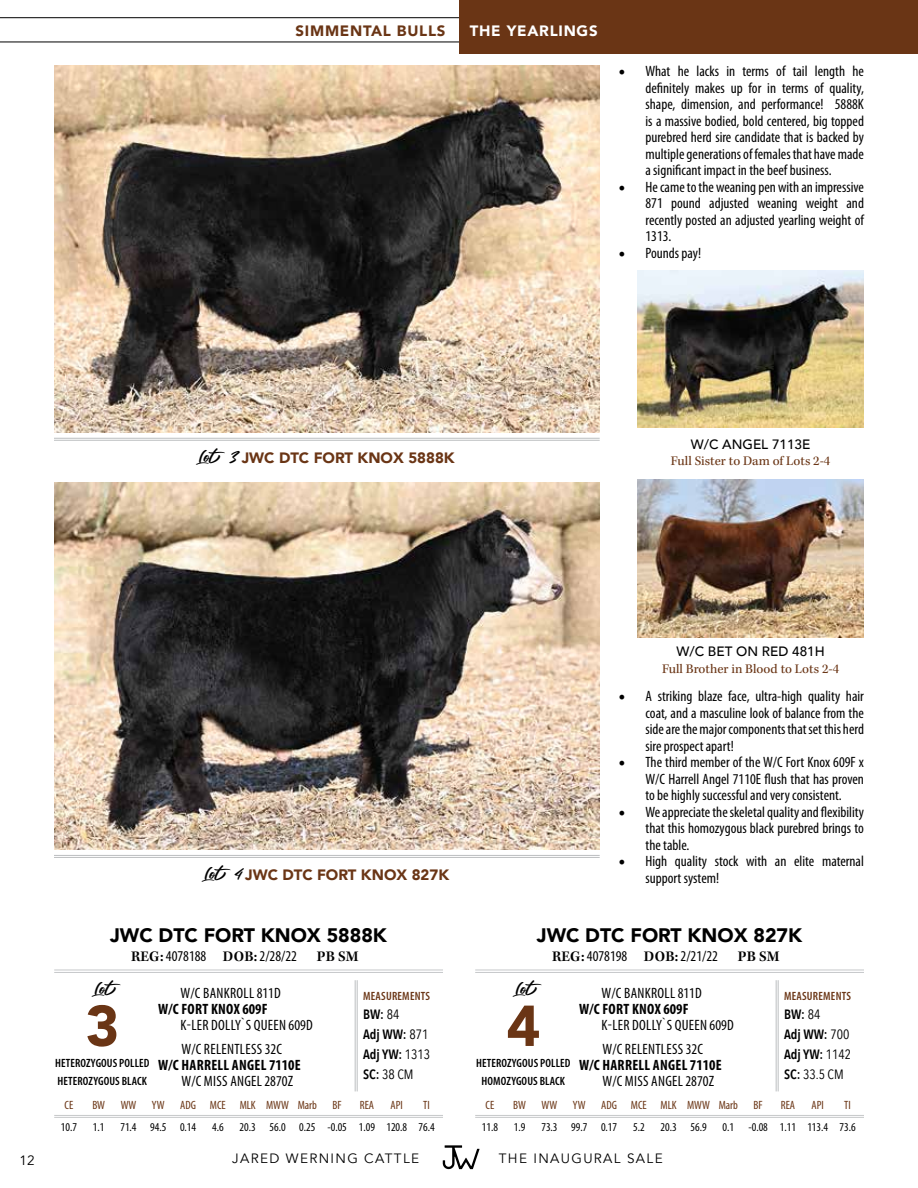
<style>
.page{position:relative;width:918px;height:1188px;background:#fff}
.page>*{position:absolute;margin:0;border:0;box-sizing:border-box;transform-origin:0 0}
.t1{font:900 57px "Avenir";color:#6a3515}
.t2{font:900 19.5px "Avenir";color:#000}
.t3{font:16.5px "Fair Prosper";color:#000}
.t4{font:condensed 15px/16.5px "Myriad Pro";color:#000;text-align:justify}
.t5{font:condensed 15px/32.2px "Myriad Pro";letter-spacing:.02em;color:#000}
.t6{font:700 condensed 15px "Myriad Pro";letter-spacing:.02em;color:#000}
.t7{font:900 15px "Avenir";color:#6a3515}
.t8{font:900 15px "Avenir";letter-spacing:.05em;color:#6a3515}
.t9{font:900 15px "Avenir";letter-spacing:.05em;color:#fff}
.t10{font:600 15px "Kepler Std";letter-spacing:.005em;color:#000}
.t11{font:600 13.5px/20.4px "Avenir Next Condensed";color:#000}
.t12{font:13.5px "Kepler Std";color:#6a3515}
.t13{font:13.5px "Avenir";letter-spacing:.1em;color:#000}
.t14{font:500 13.5px "Avenir";color:#000}
.t15{font:condensed 12px "Myriad Pro";color:#000}
.t16{font:600 condensed 12px/18.3px "Myriad Pro";letter-spacing:.01em;color:#000}
.t17{font:condensed 12px "Myriad Pro";color:#6a3515}
.t18{font:600 condensed 12px "Myriad Pro";letter-spacing:.02em;color:#6a3515}
.s1{font-family:"Minion Pro";font-stretch:normal;font-size:18px}
.s2{font-family:"Fair Prosper";font-weight:400;font-size:16.5px;color:#000}
.s3{font-family:"Kepler Std";font-weight:600;font-stretch:normal}
.s4{font-weight:400}
</style>
<div class="page">
<hr style="left:0;top:17px;width:470px;height:1px;background:#000">
<hr style="left:0;top:42px;width:470px;height:1px;background:#000">
<svg style="left:443px;top:1145px;width:37px;height:25px"></svg>
<div style="left:459px;top:0;width:459px;height:54px;background:#6a3515"></div>
<img style="left:637px;top:270px;width:227px;height:158px">
<img style="left:637px;top:480px;width:227px;height:157px">
<hr style="left:54px;top:438px;width:546px;height:1px;background:#bcbec0">
<hr style="left:54px;top:440px;width:546px;height:1px;background:#bcbec0">
<img style="left:54px;top:65px;width:546px;height:367px">
<hr style="left:54px;top:855px;width:546px;height:1px;background:#bcbec0">
<hr style="left:54px;top:857px;width:546px;height:1px;background:#bcbec0">
<img style="left:54px;top:482px;width:546px;height:367px">
<hr style="left:54px;top:972px;width:389px;height:1px;background:#bcbec0">
<hr style="left:54px;top:970px;width:389px;height:1px;background:#bcbec0">
<hr style="left:357px;top:980px;width:1px;height:111px;background:#bcbec0">
<hr style="left:355px;top:980px;width:1px;height:111px;background:#bcbec0">
<hr style="left:54px;top:1117px;width:389px;height:1px;background:#bcbec0">
<hr style="left:54px;top:1115px;width:389px;height:1px;background:#bcbec0">
<hr style="left:475px;top:972px;width:389px;height:1px;background:#bcbec0">
<hr style="left:475px;top:970px;width:389px;height:1px;background:#bcbec0">
<hr style="left:778px;top:980px;width:1px;height:111px;background:#bcbec0">
<hr style="left:776px;top:980px;width:1px;height:111px;background:#bcbec0">
<hr style="left:475px;top:1117px;width:389px;height:1px;background:#bcbec0">
<hr style="left:475px;top:1115px;width:389px;height:1px;background:#bcbec0">
<p class="t8" style="left:296px;top:18px;width:151px">SIMMENTAL BULLS</p>
<p class="t9" style="left:470px;top:18px;width:129px">THE YEARLINGS</p>
<p class="t4" style="left:646px;top:63px;width:220px;text-indent:-27px"><span class="s1">•</span> What he lacks in terms of tail length he definitely makes up for in terms of quality, shape, dimension, and performance! 5888K is a massive bodied, bold centered, big topped purebred herd sire candidate that is backed by multiple generations of females that have made a significant impact in the beef business.</p>
<p class="t4" style="left:646px;top:178px;width:220px;text-indent:-27px"><span class="s1">•</span> He came to the weaning pen with an impressive 871 pound adjusted weaning weight and recently posted an adjusted yearling weight of 1313.</p>
<p class="t4" style="left:619px;top:244px;width:84px"><span class="s1">•</span> Pounds pay!</p>
<p class="t7" style="left:199px;top:445px;width:257px"><span class="s2">Lot 3</span> JWC DTC FORT KNOX 5888K</p>
<p class="t14" style="left:691px;top:433px;width:121px">W/C ANGEL 7113E</p>
<p class="t12" style="left:671px;top:453px;width:161px">Full Sister to Dam of Lots 2-4</p>
<p class="t13" style="left:19px;top:1152px;width:17px">12</p>
<p class="t14" style="left:676px;top:640px;width:150px">W/C BET ON RED 481H</p>
<p class="t12" style="left:662px;top:661px;width:179px">Full Brother in Blood to Lots 2-4</p>
<p class="t7" style="left:204px;top:862px;width:246px"><span class="s2">Lot 4</span> JWC DTC FORT KNOX 827K</p>
<p class="t4" style="left:646px;top:688px;width:220px;text-indent:-27px"><span class="s1">•</span> A striking blaze face, ultra-high quality hair coat, and a masculine look of balance from the side are the major components that set this herd sire prospect apart!</p>
<p class="t4" style="left:646px;top:754px;width:220px;text-indent:-27px"><span class="s1">•</span> The third member of the W/C Fort Knox 609F x W/C Harrell Angel 7110E flush that has proven to be highly successful and very consistent.</p>
<p class="t4" style="left:646px;top:804px;width:220px;text-indent:-27px"><span class="s1">•</span> We appreciate the skeletal quality and flexibility that this homozygous black purebred brings to the table.</p>
<p class="t4" style="left:646px;top:853px;width:220px;text-indent:-27px"><span class="s1">•</span> High quality stock with an elite maternal support system!</p>
<h2 class="t2" style="left:110px;top:919px;width:278px">JWC DTC FORT KNOX 5888K</h2>
<h2 class="t2" style="left:537px;top:919px;width:267px">JWC DTC FORT KNOX 827K</h2>
<p class="t4" style="left:131px;top:948px;width:167px"><span class="s3">REG:</span> 4078188 <span class="s3">DOB:</span> 2/28/22</p>
<p class="t10" style="left:317px;top:948px;width:43px">PB SM</p>
<p class="t4" style="left:552px;top:948px;width:167px"><span class="s3">REG:</span> 4078198 <span class="s3">DOB:</span> 2/21/22</p>
<p class="t10" style="left:738px;top:948px;width:43px">PB SM</p>
<p class="t3" style="left:95px;top:979px;width:30px">Lot</p>
<h1 class="t1" style="left:86px;top:977px;width:35px">3</h1>
<p class="t16" style="left:55px;top:1054px;width:96px">HETEROZYGOUS POLLED<br>HETEROZYGOUS BLACK</p>
<p class="t5" style="left:181px;top:976px;width:134px">W/C BANKROLL 811D<br>K-LER DOLLY`S QUEEN 609D</p>
<p class="t6" style="left:158px;top:999px;width:111px">W/C FORT KNOX 609F</p>
<p class="t5" style="left:181px;top:1033px;width:113px">W/C RELENTLESS 32C<br>W/C MISS ANGEL 2870Z</p>
<p class="t6" style="left:158px;top:1056px;width:144px">W/C HARRELL ANGEL 7110E</p>
<p class="t18" style="left:363px;top:988px;width:68px">MEASUREMENTS</p>
<p class="t11" style="left:363px;top:1004px;width:38px">BW: <span class="s4">84</span></p>
<p class="t11" style="left:363px;top:1023px;width:69px">Adj WW: <span class="s4">871<br></span>Adj YW: <span class="s4">1313<br></span>SC: <span class="s4">38 CM</span></p>
<p class="t3" style="left:516px;top:979px;width:30px">Lot</p>
<h1 class="t1" style="left:507px;top:977px;width:35px">4</h1>
<p class="t16" style="left:476px;top:1054px;width:96px;text-align:center">HETEROZYGOUS POLLED<br>HOMOZYGOUS BLACK</p>
<p class="t5" style="left:602px;top:976px;width:134px">W/C BANKROLL 811D<br>K-LER DOLLY`S QUEEN 609D</p>
<p class="t6" style="left:579px;top:999px;width:111px">W/C FORT KNOX 609F</p>
<p class="t5" style="left:602px;top:1033px;width:113px">W/C RELENTLESS 32C<br>W/C MISS ANGEL 2870Z</p>
<p class="t6" style="left:579px;top:1056px;width:144px">W/C HARRELL ANGEL 7110E</p>
<p class="t18" style="left:784px;top:988px;width:68px">MEASUREMENTS</p>
<p class="t11" style="left:784px;top:1004px;width:38px">BW: <span class="s4">84</span></p>
<p class="t11" style="left:784px;top:1023px;width:69px">Adj WW: <span class="s4">700<br></span>Adj YW: <span class="s4">1142<br></span>SC: <span class="s4">33.5 CM</span></p>
<p class="t17" style="left:65px;top:1098px;width:10px">CE</p>
<p class="t17" style="left:92px;top:1098px;width:14px">BW</p>
<p class="t17" style="left:121px;top:1098px;width:17px">WW</p>
<p class="t17" style="left:152px;top:1098px;width:14px">YW</p>
<p class="t17" style="left:180px;top:1098px;width:138px">ADG MCE MLK MWW Marb</p>
<p class="t17" style="left:333px;top:1098px;width:11px">BF</p>
<p class="t17" style="left:360px;top:1098px;width:16px">REA</p>
<p class="t17" style="left:391px;top:1098px;width:14px">API</p>
<p class="t17" style="left:423px;top:1098px;width:8px">TI</p>
<p class="t15" style="left:61px;top:1120px;width:18px">10.7</p>
<p class="t15" style="left:93px;top:1120px;width:13px">1.1</p>
<p class="t15" style="left:120px;top:1120px;width:77px">71.4 94.5 0.14</p>
<p class="t15" style="left:212px;top:1120px;width:13px">4.6</p>
<p class="t15" style="left:240px;top:1120px;width:197px">20.3 56.0 0.25 -0.05 1.09 120.8 76.4</p>
<p class="t17" style="left:486px;top:1098px;width:10px">CE</p>
<p class="t17" style="left:513px;top:1098px;width:14px">BW</p>
<p class="t17" style="left:542px;top:1098px;width:17px">WW</p>
<p class="t17" style="left:573px;top:1098px;width:14px">YW</p>
<p class="t17" style="left:601px;top:1098px;width:138px">ADG MCE MLK MWW Marb</p>
<p class="t17" style="left:754px;top:1098px;width:11px">BF</p>
<p class="t17" style="left:781px;top:1098px;width:16px">REA</p>
<p class="t17" style="left:812px;top:1098px;width:14px">API</p>
<p class="t17" style="left:844px;top:1098px;width:8px">TI</p>
<p class="t15" style="left:482px;top:1120px;width:18px">11.8</p>
<p class="t15" style="left:514px;top:1120px;width:13px">1.9</p>
<p class="t15" style="left:541px;top:1120px;width:77px">73.3 99.7 0.17</p>
<p class="t15" style="left:633px;top:1120px;width:13px">5.2</p>
<p class="t15" style="left:661px;top:1120px;width:47px">20.3 56.9</p>
<p class="t15" style="left:723px;top:1120px;width:135px">0.1 -0.08 1.11 113.4 73.6</p>
<p class="t13" style="left:232px;top:1150px;width:188px">JARED WERNING CATTLE</p>
<p class="t13" style="left:499px;top:1150px;width:165px">THE INAUGURAL SALE</p>
</div>
